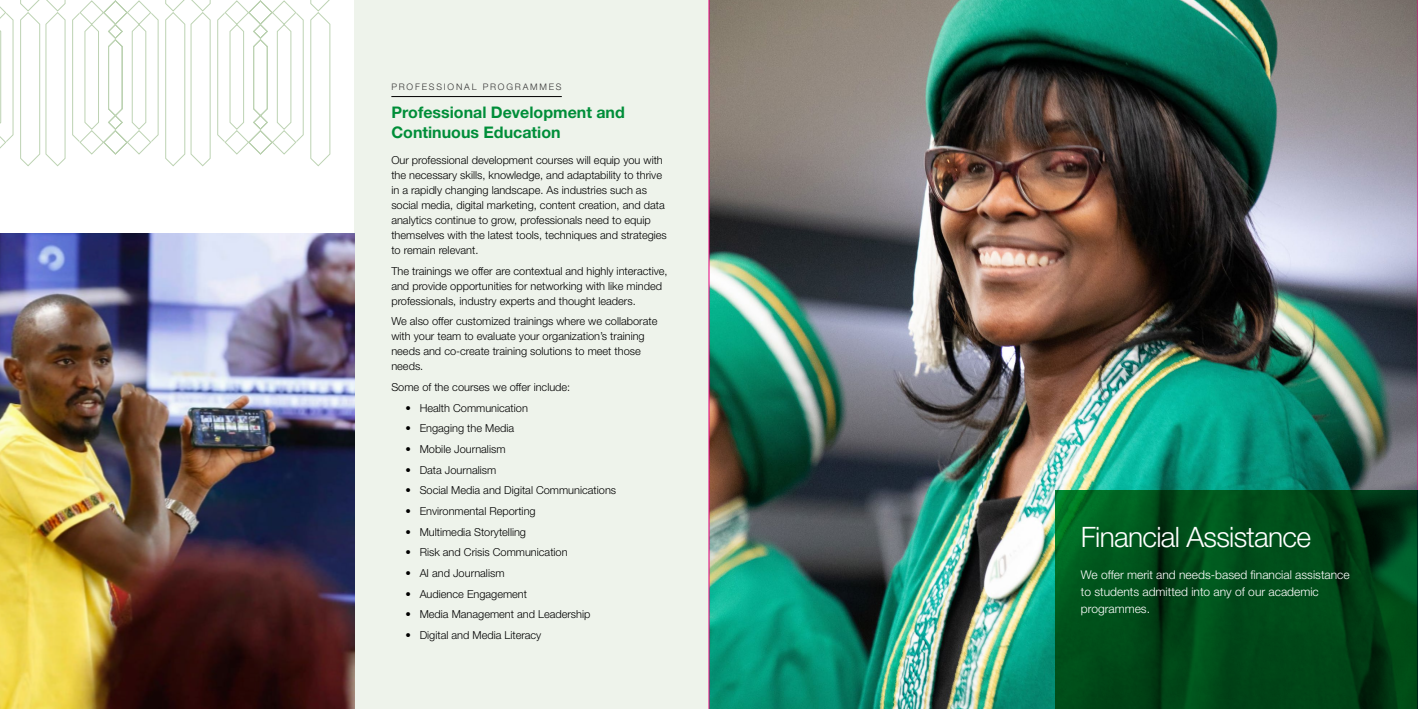
<style>
.page{position:relative;width:1418px;height:709px;background:#fff}
.page>*{position:absolute;margin:0;border:0;box-sizing:border-box;transform-origin:0 0}
.t1{font:300 28.1px "Helvetica Neue LT Pro";letter-spacing:-.025em;color:#fff}
.t2{font:700 16px/19.2px "Helvetica Neue LT Pro";color:#008e39}
.t3{font:300 12px/17px "Helvetica Neue LT Pro";color:#fff}
.t4{font:300 11px/15px "Helvetica Neue LT Pro";color:#000}
.t5{font:300 9px "Helvetica Neue LT Pro";letter-spacing:.2em;color:#373636}
</style>
<div class="page">
<div style="left:354px;top:0;width:355px;height:709px;background:#eef3eb"></div>
<img style="left:708px;top:0;width:709px;height:709px">
<svg style="left:0;top:0;width:331px;height:167px"></svg>
<img style="left:0;top:234px;width:354px;height:475px">
<hr style="left:391px;top:96px;width:171px;height:1px;background:#000">
<svg style="left:1055px;top:490px;width:362px;height:219px;background:#004818"></svg>
<p class="t5" style="left:391px;top:82px;width:172px">PROFESSIONAL PROGRAMMES</p>
<h2 class="t2" style="left:391px;top:103px;width:235px">Professional Development and<br>Continuous Education</h2>
<p class="t4" style="left:391px;top:152px;width:277px">Our professional development courses will equip you with the necessary skills, knowledge, and adaptability to thrive in a rapidly changing landscape. As industries such as social media, digital marketing, content creation, and data analytics continue to grow, professionals need to equip themselves with the latest tools, techniques and strategies to remain relevant.</p>
<p class="t4" style="left:391px;top:263px;width:278px">The trainings we offer are contextual and highly interactive, and provide opportunities for networking with like minded professionals, industry experts and thought leaders.</p>
<p class="t4" style="left:391px;top:313px;width:267px">We also offer customized trainings where we collaborate with your team to evaluate your organization’s training needs and co-create training solutions to meet those needs.</p>
<p class="t4" style="left:391px;top:379px;width:180px">Some of the courses we offer include:</p>
<p class="t4" style="left:405px;top:400px;width:124px">• Health Communication</p>
<p class="t4" style="left:405px;top:421px;width:110px">• Engaging the Media</p>
<p class="t4" style="left:405px;top:441px;width:101px">• Mobile Journalism</p>
<p class="t4" style="left:405px;top:462px;width:92px">• Data Journalism</p>
<p class="t4" style="left:405px;top:483px;width:212px">• Social Media and Digital Communications</p>
<p class="t4" style="left:405px;top:503px;width:132px">• Environmental Reporting</p>
<p class="t4" style="left:405px;top:524px;width:122px">• Multimedia Storytelling</p>
<p class="t4" style="left:405px;top:545px;width:164px">• Risk and Crisis Communication</p>
<p class="t4" style="left:405px;top:565px;width:100px">• AI and Journalism</p>
<p class="t4" style="left:405px;top:586px;width:123px">• Audience Engagement</p>
<p class="t4" style="left:405px;top:607px;width:186px">• Media Management and Leadership</p>
<p class="t4" style="left:405px;top:627px;width:137px">• Digital and Media Literacy</p>
<h1 class="t1" style="left:1080px;top:519px;width:232px">Financial Assistance</h1>
<p class="t3" style="left:1080px;top:565px;width:270px">We offer merit and needs-based financial assistance to students admitted into any of our academic programmes.</p>
</div>
